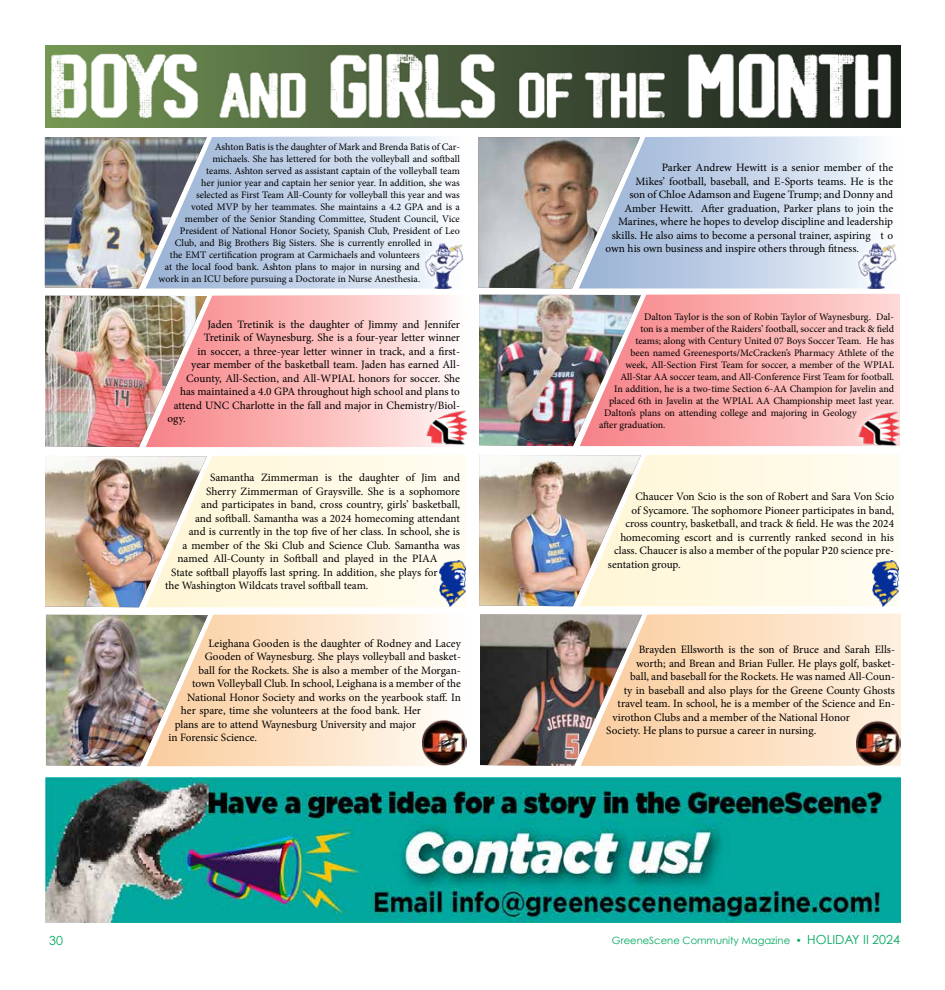
<style>
.page{position:relative;width:945px;height:990px;background:#fff}
.page>*{position:absolute;margin:0;border:0;box-sizing:border-box;transform-origin:0 0}
.t1{font:12.5px "Century Gothic";color:#00a95e}
.t2{font:11.25px "Minion Pro";letter-spacing:-.005em;color:#000}
.t3{font:10px "Minion Pro";letter-spacing:-.005em;color:#000}
.t4{font:10px "Century Gothic";color:#00a95e}
.s1{font-size:12.5px}
</style>
<div class="page">
<img style="left:46px;top:45px;width:855px;height:83px">
<img style="left:478px;top:137px;width:101px;height:151px">
<svg style="left:579px;top:136px;width:297px;height:152px;background:#c2cfe1"></svg>
<img style="left:479px;top:295px;width:101px;height:151px">
<svg style="left:580px;top:294px;width:320px;height:152px;background:#f0adad"></svg>
<img style="left:45px;top:137px;width:101px;height:151px">
<svg style="left:146px;top:136px;width:296px;height:152px;background:#bcc9dd"></svg>
<img style="left:479px;top:455px;width:101px;height:151px">
<svg style="left:580px;top:454px;width:320px;height:152px;background:#f7f0dc"></svg>
<img style="left:480px;top:615px;width:101px;height:151px">
<svg style="left:581px;top:614px;width:320px;height:152px;background:#f0d4b7"></svg>
<img style="left:45px;top:296px;width:101px;height:151px">
<svg style="left:146px;top:295px;width:303px;height:152px;background:#f3b9b7"></svg>
<img style="left:45px;top:456px;width:101px;height:151px">
<svg style="left:146px;top:455px;width:320px;height:152px;background:#f6efdb"></svg>
<img style="left:46px;top:615px;width:101px;height:151px">
<svg style="left:147px;top:614px;width:303px;height:152px;background:#f3ddc3"></svg>
<svg style="left:418px;top:236px;width:34px;height:60px"></svg>
<img style="left:421px;top:243px;width:43px;height:45px">
<svg style="left:851px;top:236px;width:49px;height:60px"></svg>
<img style="left:855px;top:243px;width:44px;height:45px">
<img style="left:425px;top:409px;width:42px;height:37px">
<svg style="left:852px;top:405px;width:48px;height:41px"></svg>
<img style="left:857px;top:411px;width:42px;height:35px">
<img style="left:422px;top:720px;width:45px;height:45px">
<img style="left:857px;top:721px;width:44px;height:45px">
<img style="left:873px;top:561px;width:26px;height:45px">
<img style="left:440px;top:561px;width:26px;height:45px">
<img style="left:46px;top:778px;width:855px;height:144px">
<p class="t3" style="left:215px;top:140px;width:246px">Ashton Batis is the daughter of Mark and Brenda Batis of Car-</p>
<p class="t3" style="left:212px;top:152px;width:249px">michaels. She has lettered for both the volleyball and softball</p>
<p class="t3" style="left:206px;top:164px;width:255px">teams. Ashton served as assistant captain of the volleyball team</p>
<p class="t3" style="left:201px;top:176px;width:260px">her junior year and captain her senior year. In addition, she was</p>
<p class="t3" style="left:196px;top:188px;width:265px">selected as First Team All-County for volleyball this year and was</p>
<p class="t3" style="left:191px;top:200px;width:270px">voted MVP by her teammates. She maintains a 4.2 GPA and is a</p>
<p class="t3" style="left:185px;top:212px;width:276px">member of the Senior Standing Committee, Student Council, Vice</p>
<p class="t3" style="left:180px;top:224px;width:282px">President of National Honor Society, Spanish Club, President of Leo</p>
<p class="t3" style="left:175px;top:236px;width:259px">Club, and Big Brothers Big Sisters. She is currently enrolled in</p>
<p class="t3" style="left:170px;top:248px;width:251px">the EMT certification program at Carmichaels and volunteers</p>
<p class="t3" style="left:165px;top:260px;width:257px">at the local food bank. Ashton plans to major in nursing and</p>
<p class="t3" style="left:159px;top:272px;width:263px">work in an ICU before pursuing a Doctorate in Nurse Anesthesia.</p>
<p class="t2" style="left:208px;top:317px;width:254px">Jaden Tretinik is the daughter of Jimmy and Jennifer</p>
<p class="t2" style="left:204px;top:330px;width:258px">Tretinik of Waynesburg. She is a four-year letter winner</p>
<p class="t2" style="left:198px;top:344px;width:264px">in soccer, a three-year letter winner in track, and a first-</p>
<p class="t2" style="left:191px;top:357px;width:270px">year member of the basketball team. Jaden has earned All-</p>
<p class="t2" style="left:186px;top:371px;width:275px">County, All-Section, and All-WPIAL honors for soccer. She</p>
<p class="t2" style="left:180px;top:384px;width:281px">has maintained a 4.0 GPA throughout high school and plans to</p>
<p class="t2" style="left:174px;top:398px;width:288px">attend UNC Charlotte in the fall and major in Chemistry/Biol-</p>
<p class="t2" style="left:168px;top:411px;width:20px">ogy.</p>
<p class="t2" style="left:210px;top:470px;width:251px">Samantha Zimmerman is the daughter of Jim and</p>
<p class="t2" style="left:206px;top:484px;width:255px">Sherry Zimmerman of Graysville. She is a sophomore</p>
<p class="t2" style="left:201px;top:497px;width:260px">and participates in band, cross country, girls’ basketball,</p>
<p class="t2" style="left:195px;top:511px;width:266px">and softball. Samantha was a 2024 homecoming attendant</p>
<p class="t2" style="left:189px;top:524px;width:273px">and is currently in the top five of her class. In school, she is</p>
<p class="t2" style="left:183px;top:538px;width:279px">a member of the Ski Club and Science Club. Samantha was</p>
<p class="t2" style="left:178px;top:551px;width:262px">named All-County in Softball and played in the PIAA</p>
<p class="t2" style="left:171px;top:565px;width:268px">State softball playoffs last spring. In addition, she plays for</p>
<p class="t2" style="left:165px;top:578px;width:205px">the Washington Wildcats travel softball team.</p>
<p class="t2" style="left:208px;top:636px;width:254px">Leighana Gooden is the daughter of Rodney and Lacey</p>
<p class="t2" style="left:205px;top:649px;width:258px">Gooden of Waynesburg. She plays volleyball and basket-</p>
<p class="t2" style="left:198px;top:663px;width:264px">ball for the Rockets. She is also a member of the Morgan-</p>
<p class="t2" style="left:192px;top:676px;width:270px">town Volleyball Club. In school, Leighana is a member of the</p>
<p class="t2" style="left:187px;top:690px;width:275px">National Honor Society and works on the yearbook staff. In</p>
<p class="t2" style="left:181px;top:703px;width:241px">her spare, time she volunteers at the food bank. Her</p>
<p class="t2" style="left:175px;top:717px;width:243px">plans are to attend Waynesburg University and major</p>
<p class="t2" style="left:168px;top:730px;width:90px">in Forensic Science.</p>
<p class="t2" style="left:662px;top:160px;width:233px">Parker Andrew Hewitt is a senior member of the</p>
<p class="t2" style="left:636px;top:174px;width:259px">Mikes’ football, baseball, and E-Sports teams. He is the</p>
<p class="t2" style="left:629px;top:187px;width:265px">son of Chloe Adamson and Eugene Trump; and Donny and</p>
<p class="t2" style="left:624px;top:201px;width:270px">Amber Hewitt. After graduation, Parker plans to join the</p>
<p class="t2" style="left:618px;top:214px;width:277px">Marines, where he hopes to develop discipline and leadership</p>
<p class="t2" style="left:612px;top:228px;width:283px">skills. He also aims to become a personal trainer, aspiring t o</p>
<p class="t2" style="left:606px;top:241px;width:255px">own his own business and inspire others through fitness.</p>
<p class="t3" style="left:644px;top:310px;width:251px">Dalton Taylor is the son of Robin Taylor of Waynesburg. Dal-</p>
<p class="t3" style="left:640px;top:322px;width:255px">ton is a member of the Raiders’ football, soccer and track &amp; field</p>
<p class="t3" style="left:635px;top:334px;width:260px">teams; along with Century United 07 Boys Soccer Team. He has</p>
<p class="t3" style="left:630px;top:346px;width:265px">been named Greenesports/McCracken’s Pharmacy Athlete of the</p>
<p class="t3" style="left:625px;top:358px;width:270px">week, All-Section First Team for soccer, a member of the WPIAL</p>
<p class="t3" style="left:620px;top:370px;width:275px">All-Star AA soccer team, and All-Conference First Team for football.</p>
<p class="t3" style="left:614px;top:382px;width:281px">In addition, he is a two-time Section 6-AA Champion for Javelin and</p>
<p class="t3" style="left:609px;top:394px;width:287px">placed 6th in Javelin at the WPIAL AA Championship meet last year.</p>
<p class="t3" style="left:604px;top:406px;width:254px">Dalton’s plans on attending college and majoring in Geology</p>
<p class="t3" style="left:599px;top:418px;width:68px">after graduation.</p>
<p class="t2" style="left:635px;top:489px;width:260px">Chaucer Von Scio is the son of Robert and Sara Von Scio</p>
<p class="t2" style="left:632px;top:503px;width:264px">of Sycamore. The sophomore Pioneer participates in band,</p>
<p class="t2" style="left:625px;top:516px;width:270px">cross country, basketball, and track &amp; field. He was the 2024</p>
<p class="t2" style="left:620px;top:530px;width:275px">homecoming escort and is currently ranked second in his</p>
<p class="t2" style="left:614px;top:543px;width:282px">class. Chaucer is also a member of the popular P20 science pre-</p>
<p class="t2" style="left:608px;top:557px;width:74px">sentation group.</p>
<p class="t2" style="left:639px;top:642px;width:258px">Brayden Ellsworth is the son of Bruce and Sarah Ells-</p>
<p class="t2" style="left:636px;top:656px;width:260px">worth; and Brean and Brian Fuller. He plays golf, basket-</p>
<p class="t2" style="left:630px;top:669px;width:267px">ball, and baseball for the Rockets. He was named All-Coun-</p>
<p class="t2" style="left:624px;top:683px;width:273px">ty in baseball and also plays for the Greene County Ghosts</p>
<p class="t2" style="left:618px;top:696px;width:279px">travel team. In school, he is a member of the Science and En-</p>
<p class="t2" style="left:613px;top:710px;width:239px">virothon Clubs and a member of the National Honor</p>
<p class="t2" style="left:606px;top:723px;width:211px">Society. He plans to pursue a career in nursing.</p>
<p class="t1" style="left:49px;top:932px;width:15px">30</p>
<p class="t4" style="left:612px;top:934px;width:289px">GreeneScene Community Magazine • <span class="s1">HOLIDAY II 2024</span></p>
</div>
